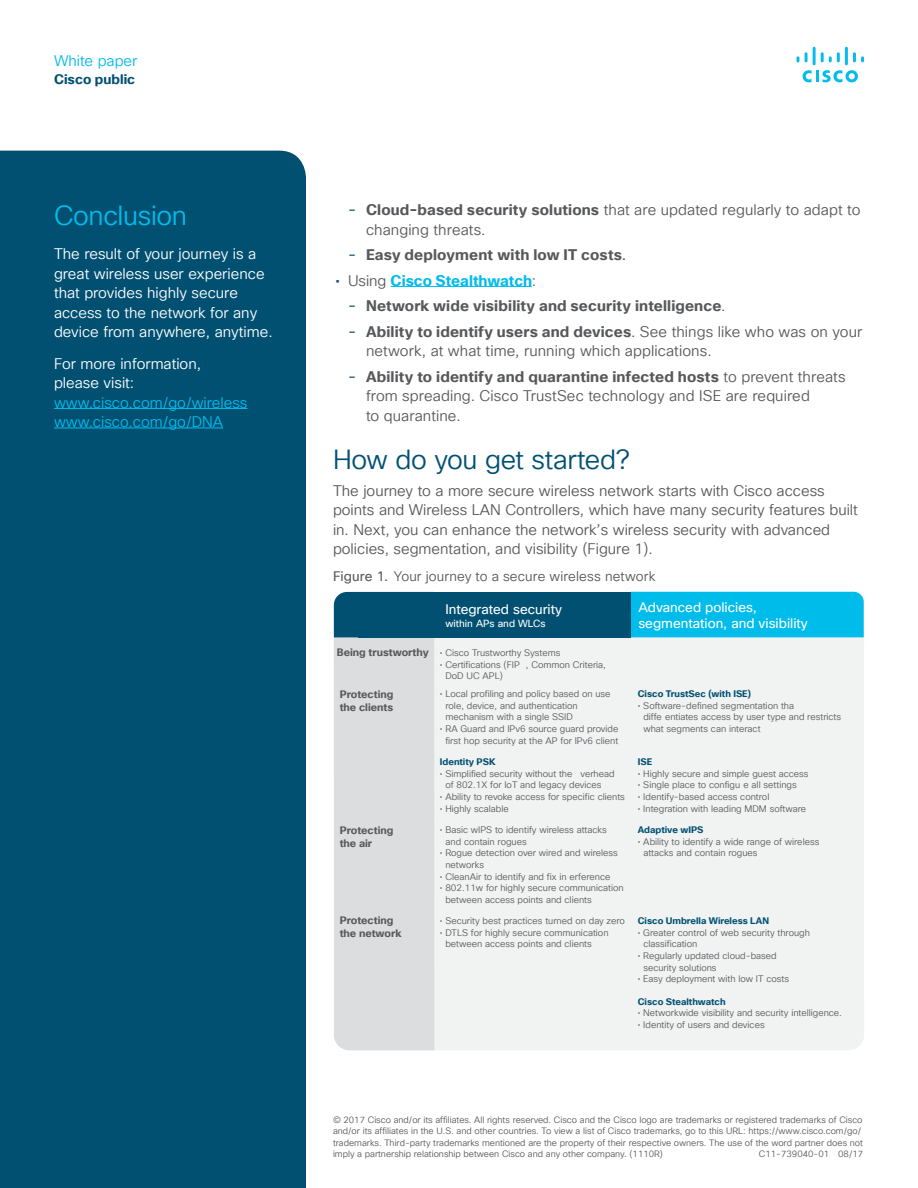
<style>
.page{position:relative;width:918px;height:1188px;background:#fff}
.page>*{position:absolute;margin:0;border:0;box-sizing:border-box;transform-origin:0 0}
.Subhead2_Indigo{font:27px "Cisco Sans TT Light";letter-spacing:-.015em;color:#005073}
.Subhead2_Blue{font:27px "Cisco Sans TT Light";letter-spacing:-.015em;color:#01bcec}
.Body{font:15px/19.5px "Cisco Sans TT Light";color:#57585a}
.Body_White{font:15px/19.5px "Cisco Sans TT Light";color:#fff}
.Body_White-2{font:15px/19.5px "Cisco Sans TT Light";color:#01bcec}
.t1{font:700 15px "Cisco Sans TT";letter-spacing:.01em;color:#57585a}
.t2{font:700 15px "Cisco Sans TT";color:#01bcec}
.t3{font:13.5px/16.2px "Cisco Sans TT";color:#fff}
.FigureCaption{font:13.5px "Cisco Sans TT Light";letter-spacing:.01em;color:#57585a}
.t4{font:700 13.5px "Cisco Sans TT";color:#005073}
.t5{font:700 10.5px/12.8px "Cisco Sans TT";color:#58595b}
.t6{font:10.05px "Cisco Sans TT";color:#fff}
.t7{font:9.3px/11.6px "Cisco Sans TT Light";color:#58595b}
.t8{font:700 9.3px "Cisco Sans TT";color:#015072}
.t9{font:9px/11.2px "Cisco Sans TT Light";color:#57585a}
.s1{color:#fff}
.s2{font-family:"Cisco Sans TT";color:#005073}
.s3{font-family:"Cisco Sans TT";font-weight:700}
.s4{font-weight:400;color:#005073}
.s5{font-weight:400}
.s6{font-family:"Cisco Sans TT Light";font-weight:400;color:#57585a}
.s7{font-family:"Cisco Sans TT Light";font-weight:400}
.s8{font-family:"Cisco Sans TT"}
</style>
<div class="page">
<svg style="left:803px;top:70px;width:55px;height:12px"></svg>
<svg style="left:797px;top:56px;width:2px;height:6px"></svg>
<svg style="left:805px;top:52px;width:3px;height:10px"></svg>
<hr style="left:813px;top:47px;width:3px;height:18px;background:#01bcec">
<svg style="left:821px;top:52px;width:19px;height:10px"></svg>
<hr style="left:845px;top:47px;width:3px;height:18px;background:#01bcec">
<svg style="left:853px;top:52px;width:11px;height:10px"></svg>
<hr style="left:391px;top:286px;width:141px;height:1px;background:#01bcec">
<div style="left:334px;top:592px;width:530px;height:70px;background:#f1f2f2;border-radius:15px"></div>
<div style="left:631px;top:592px;width:233px;height:45px;background:#00bceb"></div>
<div style="left:411px;top:649px;width:453px;height:358px;background:#f1f2f2"></div>
<div style="left:419px;top:980px;width:445px;height:70px;background:#f1f2f2;border-radius:15px"></div>
<div style="left:334px;top:592px;width:100px;height:458px;background:#dcddde"></div>
<div style="left:358px;top:592px;width:273px;height:45px;background:#015072"></div>
<div style="left:0;top:151px;width:306px;height:1037px;background:#015072"></div>
<hr style="left:54px;top:408px;width:193px;height:1px;background:#01bcec">
<hr style="left:54px;top:428px;width:169px;height:1px;background:#01bcec">
<h2 class="Body_White-2" style="left:54px;top:51px;width:85px">White paper</h2>
<h3 class="t4" style="left:54px;top:70px;width:83px">Cisco public</h3>
<p class="Subhead2_Blue" style="left:54px;top:198px;width:135px">Conclusion</p>
<p class="Body_White" style="left:54px;top:245px;width:220px">The result of your journey is a great wireless user experience that provides highly secure access to the network for any device from anywhere, anytime.</p>
<p class="Body_White-2" style="left:54px;top:354px;width:195px"><span class="s1">For more information, please visit: </span>www.cisco.com/go/wireless www.cisco.com/go/DNA</p>
<p class="Body" style="left:366px;top:201px;width:496px;text-indent:-18px"><span class="s2">-</span> <span class="s3">Cloud-based security solutions</span> that are updated regularly to adapt to changing threats.</p>
<p class="t1" style="left:348px;top:245px;width:280px"><span class="s4">-</span> Easy deployment with low IT costs<span class="s5">.</span></p>
<p class="t2" style="left:335px;top:270px;width:202px"><span class="s4">•</span> <span class="s6">Using</span> Cisco Stealthwatch<span class="s6">:</span></p>
<p class="t1" style="left:348px;top:296px;width:379px"><span class="s4">-</span> Network wide visibility and security intelligence<span class="s7">.</span></p>
<p class="Body" style="left:366px;top:322px;width:498px;text-indent:-18px"><span class="s2">-</span> <span class="s3">Ability to identify users and devices</span>. See things like who was on your network, at what time, running which applications.</p>
<p class="Body" style="left:366px;top:367px;width:481px;text-indent:-18px"><span class="s2">-</span> <span class="s3">Ability to identify and quarantine infected hosts</span> to prevent threats from spreading. Cisco TrustSec technology and ISE are required<br>to quarantine.</p>
<p class="Subhead2_Indigo" style="left:333px;top:442px;width:299px">How do you get started?</p>
<p class="Body" style="left:333px;top:481px;width:526px">The journey to a more secure wireless network starts with Cisco access points and Wireless LAN Controllers, which have many security features built in. Next, you can enhance the network’s wireless security with advanced policies, segmentation, and visibility (Figure 1).</p>
<p class="FigureCaption" style="left:333px;top:568px;width:324px"><span class="s8">Figure 1.</span> Your journey to a secure wireless network</p>
<p class="t3" style="left:638px;top:599px;width:171px">Advanced policies, segmentation, and visibility</p>
<p class="t5" style="left:337px;top:647px;width:93px">Being trustworthy</p>
<p class="t5" style="left:340px;top:688px;width:55px">Protecting the clients</p>
<p class="t3" style="left:445px;top:602px;width:118px">Integrated security</p>
<p class="t6" style="left:445px;top:616px;width:102px">within APs and WLCs</p>
<p class="t7" style="left:440px;top:647px;width:122px">• Cisco Trustworthy Systems</p>
<p class="t7" style="left:445px;top:659px;width:162px;text-indent:-6px">• Certifications (FIP , Common Criteria,<br>DoD UC APL)</p>
<p class="t7" style="left:445px;top:688px;width:167px;text-indent:-6px">• Local profiling and policy based on use role, device, and authentication mechanism with a single SSID</p>
<p class="t7" style="left:440px;top:723px;width:180px;text-align:center">• RA Guard and IPv6 source guard provide first hop security at the AP for IPv6 client</p>
<p class="t8" style="left:638px;top:688px;width:115px">Cisco TrustSec (with ISE)</p>
<p class="t7" style="left:643px;top:700px;width:199px;text-indent:-6px">• Software-defined segmentation tha<br>diffe entiates access by user type and restricts what segments can interact</p>
<p class="t5" style="left:340px;top:824px;width:55px">Protecting the air</p>
<p class="t5" style="left:340px;top:914px;width:63px">Protecting the network</p>
<p class="t8" style="left:440px;top:756px;width:57px">Identity PSK</p>
<p class="t7" style="left:445px;top:768px;width:171px;text-indent:-6px">• Simplified security without the verhead of 802.1X for IoT and legacy devices</p>
<p class="t7" style="left:440px;top:791px;width:187px">• Ability to revoke access for specific clients</p>
<p class="t7" style="left:440px;top:803px;width:70px">• Highly scalable</p>
<p class="t7" style="left:446px;top:824px;width:163px;text-indent:-6px">• Basic wIPS to identify wireless attacks and contain rogues</p>
<p class="t7" style="left:445px;top:848px;width:174px;text-indent:-6px">• Rogue detection over wired and wireless networks</p>
<p class="t7" style="left:440px;top:871px;width:172px">• CleanAir to identify and fix in erference</p>
<p class="t7" style="left:445px;top:882px;width:180px;text-indent:-6px">• 802.11w for highly secure communication between access points and clients</p>
<p class="t7" style="left:440px;top:916px;width:187px">• Security best practices turned on day zero</p>
<p class="t7" style="left:445px;top:927px;width:165px;text-indent:-6px">• DTLS for highly secure communication between access points and clients</p>
<p class="t8" style="left:638px;top:756px;width:16px">ISE</p>
<p class="t7" style="left:638px;top:768px;width:172px">• Highly secure and simple guest access</p>
<p class="t7" style="left:638px;top:780px;width:160px">• Single place to configu e all settings</p>
<p class="t7" style="left:638px;top:791px;width:133px">• Identify-based access control</p>
<p class="t7" style="left:638px;top:803px;width:170px">• Integration with leading MDM software</p>
<p class="t8" style="left:638px;top:824px;width:67px">Adaptive wIPS</p>
<p class="t7" style="left:643px;top:836px;width:177px;text-indent:-6px">• Ability to identify a wide range of wireless attacks and contain rogues</p>
<p class="t8" style="left:638px;top:915px;width:133px">Cisco Umbrella Wireless LAN</p>
<p class="t7" style="left:643px;top:927px;width:168px;text-indent:-6px">• Greater control of web security through classification</p>
<p class="t7" style="left:643px;top:950px;width:135px;text-indent:-6px">• Regularly updated cloud-based security solutions</p>
<p class="t7" style="left:638px;top:974px;width:153px">• Easy deployment with low IT costs</p>
<p class="t8" style="left:638px;top:995px;width:89px">Cisco Stealthwatch</p>
<p class="t7" style="left:638px;top:1007px;width:206px">• Networkwide visibility and security intelligence.</p>
<p class="t7" style="left:638px;top:1019px;width:128px">• Identity of users and devices</p>
<p class="t9" style="left:333px;top:1115px;width:532px">© 2017 Cisco and/or its affiliates. All rights reserved. Cisco and the Cisco logo are trademarks or registered trademarks of Cisco and/or its affiliates in the U.S. and other countries. To view a list of Cisco trademarks, go to this URL: https://www.cisco.com/go/ trademarks. Third-party trademarks mentioned are the property of their respective owners. The use of the word partner does not imply a partnership relationship between Cisco and any other company. (1110R)</p>
<p class="t9" style="left:759px;top:1148px;width:106px">C11-739040-01 08/17</p>
</div>
